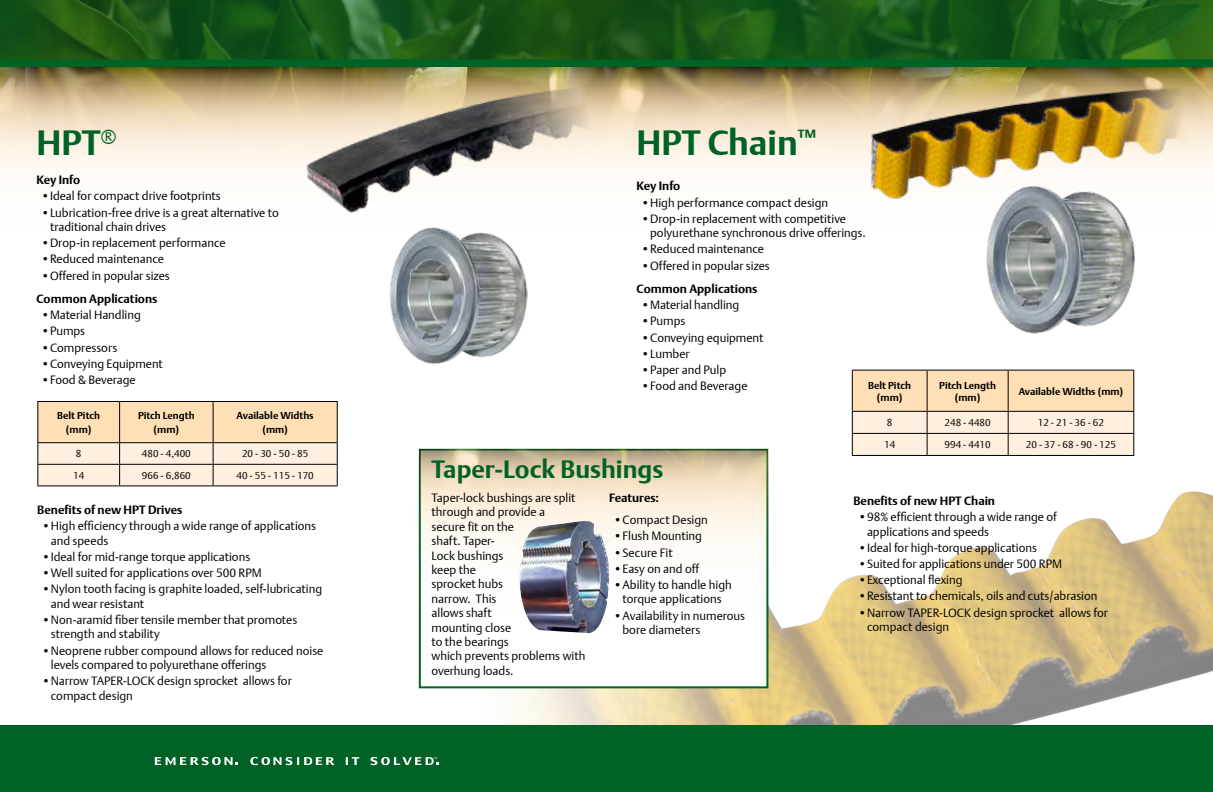
<style>
.page{position:relative;width:1213px;height:792px;background:#fff}
.page>*{position:absolute;margin:0;border:0;box-sizing:border-box;transform-origin:0 0}
.t1{font:700 35px "DTL Argo T";color:#006225}
.t2{font:700 25px "DTL Argo T";color:#006225}
.t3{font:12px/14.4px "DTL Argo T Light";color:#000}
.t4{font:700 12px "DTL Argo T";color:#000}
.t5{font:700 10px/13.8px "DTL Argo T";color:#000;text-align:center}
.t6{font:10px "DTL Argo T Light";color:#000}
</style>
<div class="page">
<svg style="left:0;top:67px;width:1212px;height:105px;background:#dacaad"></svg>
<div style="left:0;top:59px;width:1212px;height:8px;background:#006225"></div>
<img style="left:486px;top:472px;width:726px;height:254px">
<div style="left:0;top:726px;width:1212px;height:66px;background:#006225"></div>
<svg style="left:346px;top:757px;width:13px;height:8px"></svg>
<svg style="left:250px;top:757px;width:84px;height:8px"></svg>
<svg style="left:155px;top:757px;width:83px;height:8px"></svg>
<svg style="left:370px;top:757px;width:68px;height:8px"></svg>
<img style="left:0;top:0;width:12px;height:59px">
<img style="left:716px;top:0;width:496px;height:59px">
<img style="left:12px;top:0;width:704px;height:59px">
<img style="left:281px;top:67px;width:320px;height:146px">
<img style="left:853px;top:67px;width:338px;height:132px">
<img style="left:389px;top:227px;width:139px;height:138px">
<svg style="left:419px;top:449px;width:349px;height:239px"></svg>
<img style="left:518px;top:521px;width:92px;height:113px">
<hr style="left:37px;top:401px;width:83px;height:1px;background:#000">
<hr style="left:120px;top:401px;width:93px;height:1px;background:#000">
<hr style="left:213px;top:401px;width:125px;height:1px;background:#000">
<svg style="left:37px;top:402px;width:301px;height:83px;background:#f5dec3"></svg>
<hr style="left:37px;top:485px;width:83px;height:1px;background:#000">
<hr style="left:120px;top:485px;width:93px;height:1px;background:#000">
<hr style="left:213px;top:485px;width:125px;height:1px;background:#000">
<svg style="left:851px;top:370px;width:283px;height:85px;background:#f3ddc2"></svg>
<hr style="left:851px;top:455px;width:76px;height:1px;background:#000">
<hr style="left:927px;top:455px;width:81px;height:1px;background:#000">
<hr style="left:1008px;top:455px;width:126px;height:1px;background:#000">
<img style="left:966px;top:181px;width:186px;height:153px">
<h1 class="t1" style="left:37px;top:122px;width:82px">HPT<sup>®</sup></h1>
<h1 class="t1" style="left:636px;top:122px;width:181px">HPT Chain<sup>™</sup></h1>
<p class="t4" style="left:37px;top:173px;width:45px">Key Info</p>
<p class="t3" style="left:41px;top:189px;width:181px">•Ideal for compact drive footprints</p>
<p class="t3" style="left:50px;top:205px;width:230px;text-indent:-9px">•Lubrication-free drive is a great alternative to traditional chain drives</p>
<p class="t3" style="left:41px;top:236px;width:186px">•Drop-in replacement performance</p>
<p class="t3" style="left:41px;top:252px;width:124px">•Reduced maintenance</p>
<p class="t3" style="left:41px;top:268px;width:130px">•Offered in popular sizes</p>
<p class="t4" style="left:37px;top:292px;width:122px">Common Applications</p>
<p class="t3" style="left:41px;top:308px;width:101px">•Material Handling</p>
<p class="t3" style="left:41px;top:324px;width:46px">•Pumps</p>
<p class="t3" style="left:41px;top:340px;width:78px">•Compressors</p>
<p class="t3" style="left:41px;top:356px;width:123px">•Conveying Equipment</p>
<p class="t3" style="left:41px;top:372px;width:96px">•Food &amp; Beverage</p>
<p class="t5" style="left:57px;top:409px;width:44px">Belt Pitch (mm)</p>
<p class="t5" style="left:138px;top:409px;width:58px">Pitch Length (mm)</p>
<p class="t5" style="left:237px;top:409px;width:78px">Available Widths (mm)</p>
<p class="t6" style="left:76px;top:448px;width:7px">8</p>
<p class="t6" style="left:142px;top:448px;width:50px">480 - 4,400</p>
<p class="t6" style="left:242px;top:448px;width:68px">20 - 30 - 50 - 85</p>
<p class="t6" style="left:73px;top:469px;width:13px">14</p>
<p class="t6" style="left:142px;top:469px;width:50px">966 - 6,860</p>
<p class="t6" style="left:236px;top:469px;width:79px">40 - 55 - 115 - 170</p>
<p class="t4" style="left:37px;top:503px;width:146px">Benefits of new HPT Drives</p>
<p class="t3" style="left:51px;top:519px;width:267px;text-indent:-9px">•High efficiency through a wide range of applications and speeds</p>
<p class="t3" style="left:42px;top:549px;width:210px">•Ideal for mid-range torque applications</p>
<p class="t3" style="left:42px;top:566px;width:221px">•Well suited for applications over 500 RPM</p>
<p class="t3" style="left:51px;top:582px;width:273px;text-indent:-9px">•Nylon tooth facing is graphite loaded, self-lubricating and wear resistant</p>
<p class="t3" style="left:51px;top:612px;width:248px;text-indent:-9px">•Non-aramid fiber tensile member that promotes strength and stability</p>
<p class="t3" style="left:51px;top:643px;width:274px;text-indent:-9px">•Neoprene rubber compound allows for reduced noise levels compared to polyurethane offerings</p>
<p class="t3" style="left:51px;top:674px;width:242px;text-indent:-9px">•Narrow TAPER-LOCK design sprocket allows for compact design</p>
<p class="t4" style="left:636px;top:179px;width:45px">Key Info</p>
<p class="t3" style="left:641px;top:195px;width:188px">•High performance compact design</p>
<p class="t3" style="left:650px;top:211px;width:217px;text-indent:-9px">•Drop-in replacement with competitive polyurethane synchronous drive offerings.</p>
<p class="t3" style="left:641px;top:242px;width:124px">•Reduced maintenance</p>
<p class="t3" style="left:641px;top:258px;width:130px">•Offered in popular sizes</p>
<p class="t4" style="left:636px;top:282px;width:122px">Common Applications</p>
<p class="t3" style="left:641px;top:298px;width:100px">•Material handling</p>
<p class="t3" style="left:641px;top:314px;width:46px">•Pumps</p>
<p class="t3" style="left:641px;top:330px;width:124px">•Conveying equipment</p>
<p class="t3" style="left:641px;top:346px;width:50px">•Lumber</p>
<p class="t3" style="left:641px;top:362px;width:87px">•Paper and Pulp</p>
<p class="t3" style="left:641px;top:379px;width:108px">•Food and Beverage</p>
<p class="t5" style="left:868px;top:379px;width:44px;line-height:12px">Belt Pitch (mm)</p>
<p class="t5" style="left:939px;top:379px;width:58px;line-height:12px">Pitch Length (mm)</p>
<p class="t5" style="left:1018px;top:384px;width:106px">Available Widths (mm)</p>
<p class="t6" style="left:886px;top:417px;width:7px">8</p>
<p class="t6" style="left:944px;top:417px;width:48px">248 - 4480</p>
<p class="t6" style="left:1037px;top:417px;width:68px">12 - 21 - 36 - 62</p>
<p class="t6" style="left:884px;top:439px;width:13px">14</p>
<p class="t6" style="left:944px;top:439px;width:48px">994 - 4410</p>
<p class="t6" style="left:1025px;top:439px;width:92px">20 - 37 - 68 - 90 - 125</p>
<h2 class="t2" style="left:431px;top:454px;width:233px">Taper-Lock Bushings</h2>
<p class="t3" style="left:431px;top:491px;width:155px">Taper-lock bushings are split through and provide a<br>secure fit on the<br>shaft. Taper-<br>Lock bushings<br>keep the<br>sprocket hubs<br>narrow. This<br>allows shaft<br>mounting close<br>to the bearings<br>which prevents problems with overhung loads.</p>
<p class="t4" style="left:609px;top:491px;width:52px">Features:</p>
<p class="t3" style="left:613px;top:513px;width:96px">•Compact Design</p>
<p class="t3" style="left:613px;top:529px;width:90px">•Flush Mounting</p>
<p class="t3" style="left:613px;top:545px;width:61px">•Secure Fit</p>
<p class="t3" style="left:613px;top:561px;width:87px">•Easy on and off</p>
<p class="t3" style="left:613px;top:578px;width:120px;text-align:center">•Ability to handle high torque applications</p>
<p class="t3" style="left:622px;top:608px;width:124px;text-indent:-9px">•Availability in numerous bore diameters</p>
<p class="t4" style="left:853px;top:494px;width:143px">Benefits of new HPT Chain</p>
<p class="t3" style="left:866px;top:510px;width:191px;text-indent:-9px">•98% efficient through a wide range of applications and speeds</p>
<p class="t3" style="left:857px;top:540px;width:181px">•Ideal for high-torque applications</p>
<p class="t3" style="left:857px;top:556px;width:206px">•Suited for applications under 500 RPM</p>
<p class="t3" style="left:857px;top:573px;width:106px">•Exceptional flexing</p>
<p class="t3" style="left:857px;top:589px;width:241px">•Resistant to chemicals, oils and cuts/abrasion</p>
<p class="t3" style="left:866px;top:605px;width:242px;text-indent:-9px">•Narrow TAPER-LOCK design sprocket allows for compact design</p>
</div>
